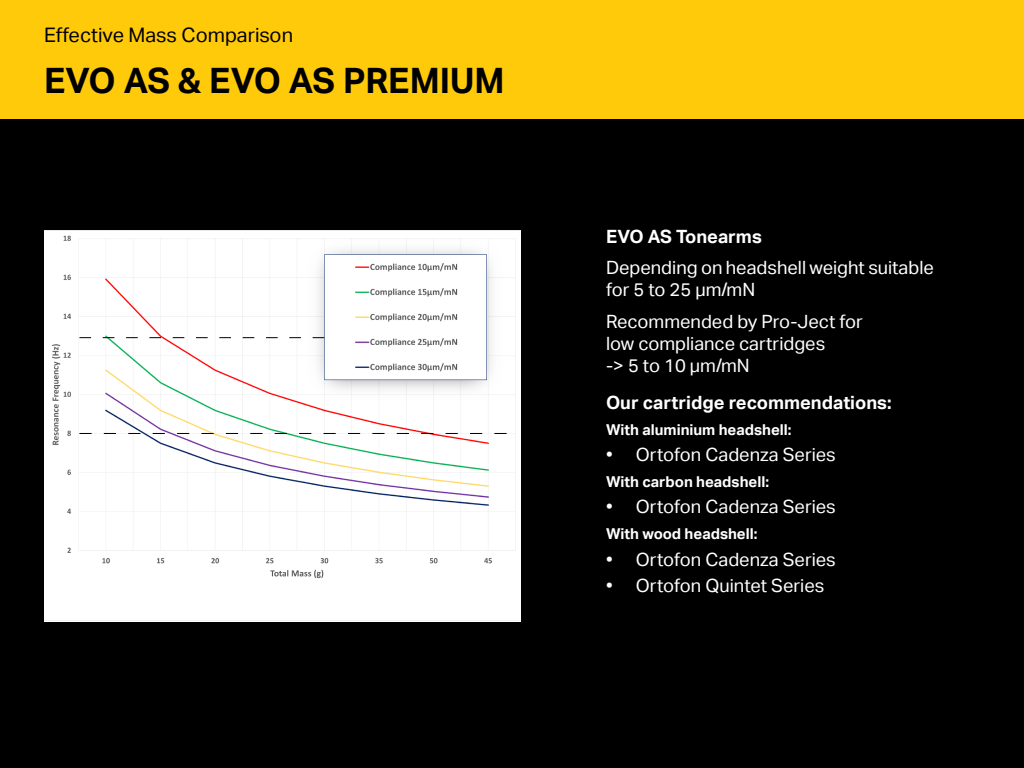
<style>
.page{position:relative;width:1024px;height:768px;background:#000}
.page>*{position:absolute;margin:0;border:0;box-sizing:border-box;transform-origin:0 0}
.t1{font:700 35px "Aktiv Grotesk Trial";color:#000}
.t2{font:20px "Aktiv Grotesk Trial";color:#000}
.t3{font:18.3px/22px "Aktiv Grotesk Trial";color:#fff}
.t4{font:700 18.3px "Aktiv Grotesk Trial";color:#fff}
.t5{font:700 15px "Aktiv Grotesk Trial";color:#fff}
</style>
<div class="page">
<div style="left:0;top:0;width:1024px;height:119px;background:#feca0a"></div>
<img style="left:44px;top:230px;width:476px;height:390px">
<svg style="left:79px;top:433px;width:428px;height:1px"></svg>
<svg style="left:79px;top:337px;width:245px;height:1px"></svg>
<p class="t2" style="left:44px;top:24px;width:251px">Effective Mass Comparison</p>
<h1 class="t1" style="left:44px;top:60px;width:462px">EVO AS &amp; EVO AS PREMIUM</h1>
<p class="t4" style="left:606px;top:226px;width:157px">EVO AS Tonearms</p>
<p class="t3" style="left:606px;top:257px;width:330px">Depending on headshell weight suitable for 5 to 25 µm/mN</p>
<p class="t3" style="left:606px;top:311px;width:258px">Recommended by Pro-Ject for low compliance cartridges<br>-&gt; 5 to 10 µm/mN</p>
<p class="t4" style="left:606px;top:392px;width:287px">Our cartridge recommendations:</p>
<p class="t5" style="left:606px;top:421px;width:187px">With aluminium headshell:</p>
<p class="t3" style="left:606px;top:444px;width:231px">• Ortofon Cadenza Series</p>
<p class="t5" style="left:606px;top:473px;width:165px">With carbon headshell:</p>
<p class="t3" style="left:606px;top:496px;width:231px">• Ortofon Cadenza Series</p>
<p class="t5" style="left:606px;top:526px;width:153px">With wood headshell:</p>
<p class="t3" style="left:606px;top:548px;width:231px">• Ortofon Cadenza Series</p>
<p class="t3" style="left:606px;top:574px;width:220px">• Ortofon Quintet Series</p>
</div>
